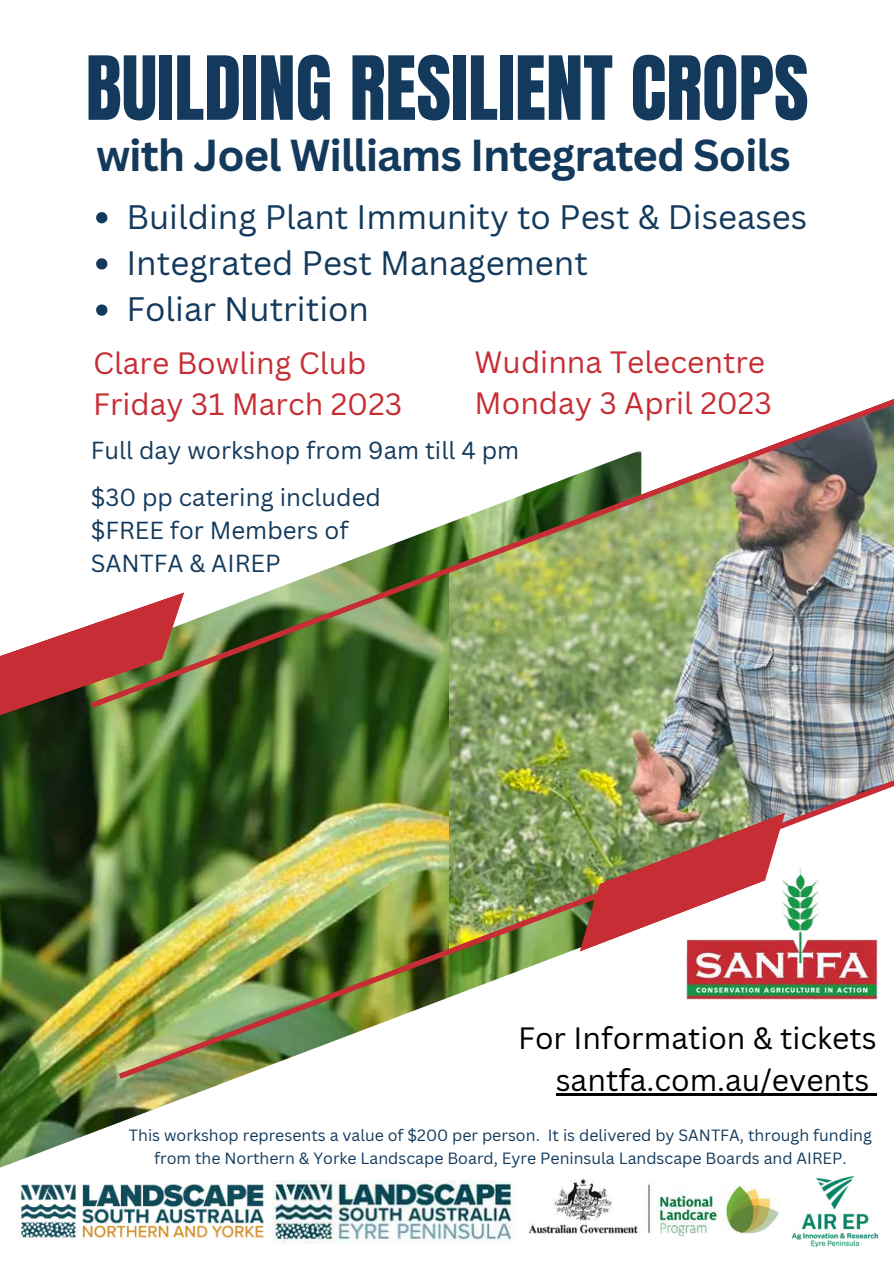
<style>
.page{position:relative;width:894px;height:1264px;background:#fff}
.page>*{position:absolute;margin:0;border:0;box-sizing:border-box;transform-origin:0 0}
.t1{font:75px "Anton";color:#133a5c}
.t2{font:700 43.5px "Canva Sans";letter-spacing:-.025em;color:#133a5c}
.t3{font:33px/46.2px "Canva Sans";color:#133a5c}
.t4{font:30px/41.7px "Canva Sans";color:#c62d35}
.t5{font:30px/41.7px "Canva Sans";color:#000;text-align:right}
.t6{font:24px/32.7px "Canva Sans";color:#133a5c}
.t7{font:15.9px/22.2px "Canva Sans";color:#133a5c;text-align:center}
</style>
<div class="page">
<img style="left:0;top:708px;width:641px;height:433px">
<img style="left:448px;top:708px;width:445px;height:47px">
<img style="left:184px;top:399px;width:709px;height:309px">
<img style="left:119px;top:755px;width:774px;height:324px">
<img style="left:579px;top:812px;width:205px;height:139px">
<svg style="left:0;top:592px;width:184px;height:132px"></svg>
<img style="left:686px;top:866px;width:190px;height:133px">
<img style="left:528px;top:1179px;width:252px;height:59px">
<img style="left:0;top:1141px;width:292px;height:103px">
<img style="left:272px;top:1180px;width:240px;height:63px">
<img style="left:792px;top:1176px;width:85px;height:70px">
<svg style="left:96px;top:212px;width:11px;height:11px"></svg>
<svg style="left:96px;top:258px;width:11px;height:11px"></svg>
<svg style="left:96px;top:304px;width:11px;height:12px"></svg>
<hr style="left:555px;top:1093px;width:314px;height:2px;background:#000">
<svg style="left:869px;top:1093px;width:7px;height:2px"></svg>
<h1 class="t1" style="left:86px;top:34px;width:724px">BUILDING RESILIENT CROPS</h1>
<h2 class="t2" style="left:96px;top:124px;width:695px">with Joel Williams Integrated Soils</h2>
<h3 class="t3" style="left:126px;top:193px;width:682px">Building Plant Immunity to Pest &amp; Diseases<br>Integrated Pest Management<br>Foliar Nutrition</h3>
<h3 class="t4" style="left:93px;top:341px;width:311px">Clare Bowling Club<br>Friday 31 March 2023</h3>
<h3 class="t4" style="left:474px;top:340px;width:298px">Wudinna Telecentre<br>Monday 3 April 2023</h3>
<h3 class="t6" style="left:91px;top:434px;width:430px">Full day workshop from 9am till 4 pm</h3>
<h3 class="t6" style="left:91px;top:481px;width:291px">$30 pp catering included $FREE for Members of<br>SANTFA &amp; AIREP</h3>
<h3 class="t5" style="left:518px;top:1016px;width:360px">For Information &amp; tickets santfa.com.au/events</h3>
<p class="t7" style="left:129px;top:1124px;width:744px">This workshop represents a value of $200 per person. It is delivered by SANTFA, through funding from the Northern &amp; Yorke Landscape Board, Eyre Peninsula Landscape Boards and AIREP.</p>
</div>
